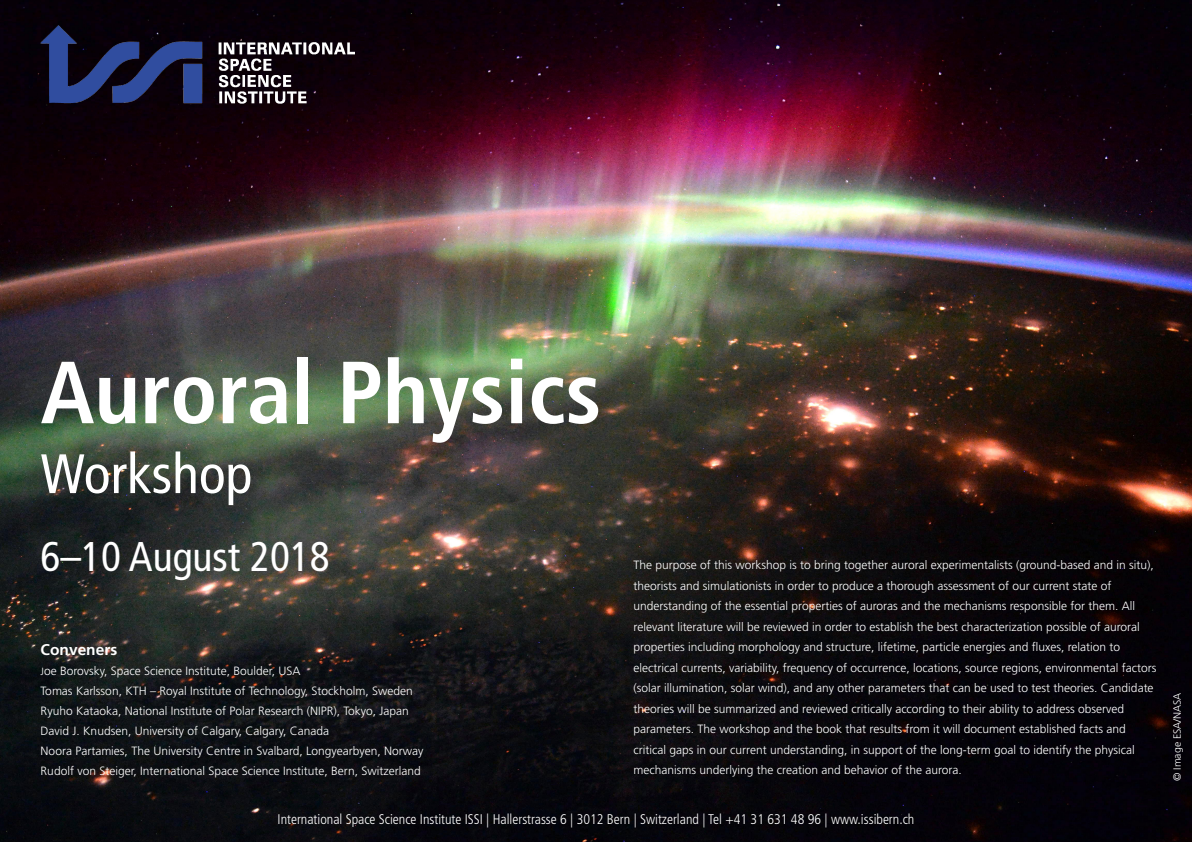
<style>
.page{position:relative;width:1192px;height:842px;background:#fff}
.page>*{position:absolute;margin:0;border:0;box-sizing:border-box;transform-origin:0 0}
.t1{font:700 condensed 88px "Frutiger LT";color:#fff}
.t2{font:condensed 55.5px "Frutiger LT";color:#fff}
.t3{font:condensed 41.5px "Frutiger LT";color:#fff}
.t4{font:700 15.5px "Frutiger LT";color:#fff}
.t5{font:300 condensed 14px "Frutiger LT";color:#fff}
.t6{font:300 12px/20.5px "Frutiger LT";color:#fff}
.t7{font:300 10.5px "Frutiger LT";color:#fff}
.s1{font-size:10.5px}
</style>
<div class="page">
<img style="left:0;top:0;width:1192px;height:842px">
<img style="left:39px;top:18px;width:316px;height:95px">
<h1 class="t1" style="left:41px;top:340px;width:562px">Auroral Physics</h1>
<h2 class="t2" style="left:41px;top:441px;width:213px">Workshop</h2>
<h3 class="t3" style="left:41px;top:532px;width:291px">6–10 August 2018</h3>
<p class="t6" style="left:634px;top:555px;width:524px">The purpose of this workshop is to bring together auroral experimentalists (ground-based and in situ), theorists and simulationists in order to produce a thorough assessment of our current state of understanding of the essential properties of auroras and the mechanisms responsible for them. All relevant literature will be reviewed in order to establish the best characterization possible of auroral properties including morphology and structure, lifetime, particle energies and fluxes, relation to electrical currents, variability, frequency of occurrence, locations, source regions, environmental factors (solar illumination, solar wind), and any other parameters that can be used to test theories. Candidate theories will be summarized and reviewed critically according to their ability to address observed parameters. The workshop and the book that results from it will document established facts and critical gaps in our current understanding, in support of the long-term goal to identify the physical mechanisms underlying the creation and behavior of the aurora.</p>
<p class="t5" style="left:278px;top:811px;width:638px">International Space Science Institute ISSI | Hallerstrasse 6 | 3012 Bern | Switzerland | Tel +41 31 631 48 96 | www.issibern.ch</p>
<p class="t4" style="left:41px;top:641px;width:78px">Conveners</p>
<p class="t6" style="left:41px;top:661px;width:384px;line-height:20px"><span class="s1">J</span>oe Borovsky, Space Science Institute, Boulder, USA<br>Tomas Karlsson, KTH – Royal Institute of Technology, Stockholm, Sweden Ryuho Kataoka, National Institute of Polar Research (NIPR), Tokyo, Japan David J. Knudsen, University of Calgary, Calgary, Canada<br>Noora Partamies, The University Centre in Svalbard, Longyearbyen, Norway Rudolf von Steiger, International Space Science Institute, Bern, Switzerland</p>
<p class="t7" style="left:1171px;top:781px;width:90px;rotate:-90deg">© Image ESA/NASA</p>
</div>
